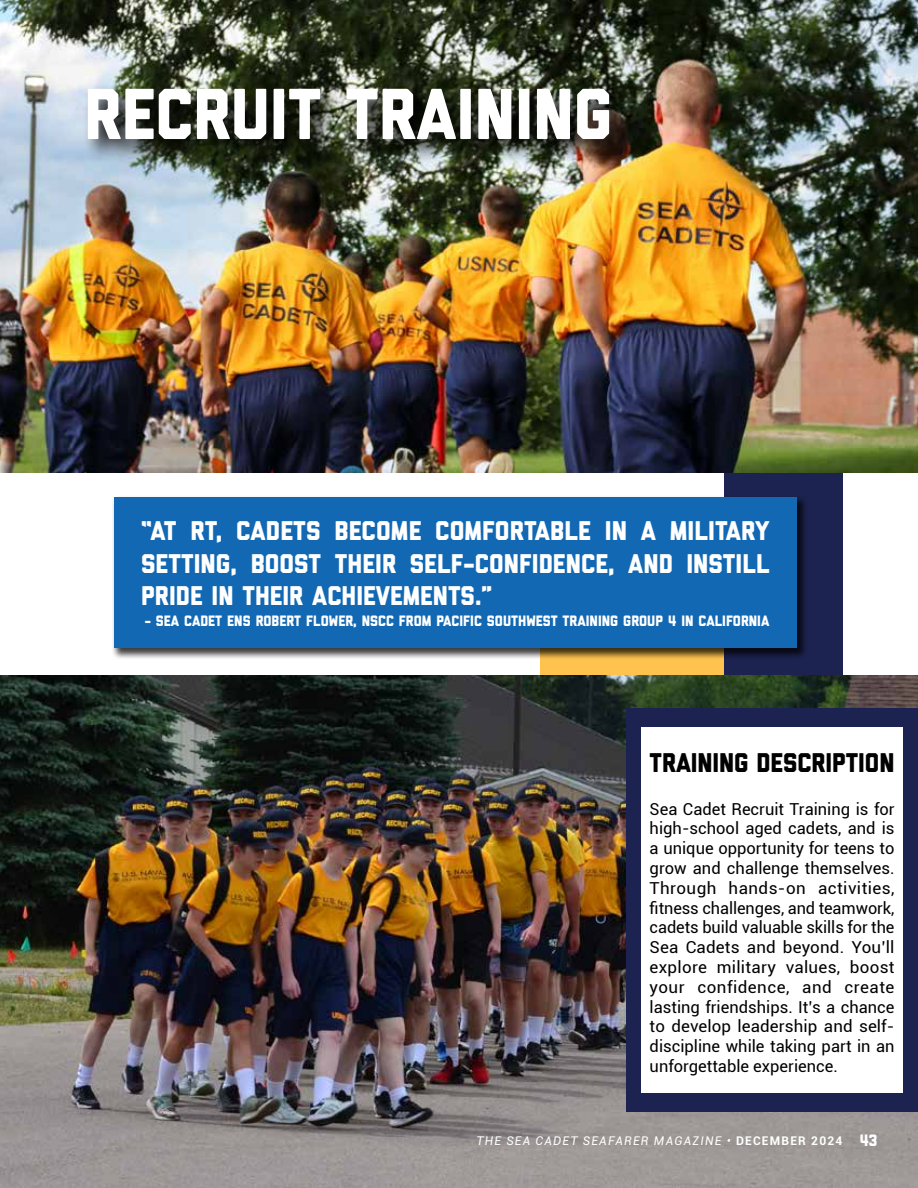
<style>
.page{position:relative;width:918px;height:1188px;background:#fff}
.page>*{position:absolute;margin:0;border:0;box-sizing:border-box;transform-origin:0 0}
.t1{font:800 72px "Liberator";color:#fff}
.t2{font:800 27px/32.4px "Liberator";color:#fff;text-align:justify}
.t3{font:800 27px "Liberator";letter-spacing:-.005em;color:#000}
.t4{font:16.5px/19.8px "Roboto";color:#000;text-align:justify}
.t5{font:800 15px "Liberator";color:#fff}
.t6{font:italic 12px "Roboto";letter-spacing:.1em;color:#fff}
.s1{font-weight:700;font-style:normal}
.s2{font-family:"Liberator";font-weight:800;font-style:normal;font-size:16.5px}
</style>
<div class="page">
<div style="left:724px;top:469px;width:118px;height:385px;background:#1d2350"></div>
<div style="left:540px;top:638px;width:184px;height:70px;background:#fec34e"></div>
<img style="left:0;top:0;width:918px;height:472px">
<img style="left:0;top:675px;width:918px;height:513px">
<div style="left:112px;top:496px;width:696px;height:164px;background:#000;opacity:.75"></div>
<div style="left:114px;top:498px;width:682px;height:150px;background:#1268b3"></div>
<img style="left:83px;top:83px;width:552px;height:80px">
<div style="left:626px;top:708px;width:292px;height:404px;background:#1d2350"></div>
<div style="left:641px;top:728px;width:262px;height:365px;background:#fff"></div>
<h1 class="t1" style="left:84px;top:89px;width:530px">RECRUIT TRAINING</h1>
<h2 class="t2" style="left:141px;top:516px;width:630px">“AT RT, CADETS BECOME COMFORTABLE IN A MILITARY SETTING, BOOST THEIR SELF-CONFIDENCE, AND INSTILL PRIDE IN THEIR ACHIEVEMENTS.”</h2>
<p class="t5" style="left:145px;top:615px;width:626px">- SEA CADET ENS ROBERT FLOWER, NSCC FROM PACIFIC SOUTHWEST TRAINING GROUP 4 IN CALIFORNIA</p>
<h2 class="t3" style="left:650px;top:753px;width:246px">TRAINING DESCRIPTION</h2>
<p class="t4" style="left:650px;top:798px;width:246px">Sea Cadet Recruit Training is for high-school aged cadets, and is a unique opportunity for teens to grow and challenge themselves.<br>Through hands-on activities, fitness challenges, and teamwork, cadets build valuable skills for the Sea Cadets and beyond. You’ll explore military values, boost your confidence, and create lasting friendships. It’s a chance to develop leadership and self&shy;discipline while taking part in an unforgettable experience.</p>
<p class="t6" style="left:476px;top:1133px;width:403px">THE SEA CADET SEAFARER MAGAZINE • <span class="s1">DECEMBER 2024</span> <span class="s2">43</span></p>
</div>
